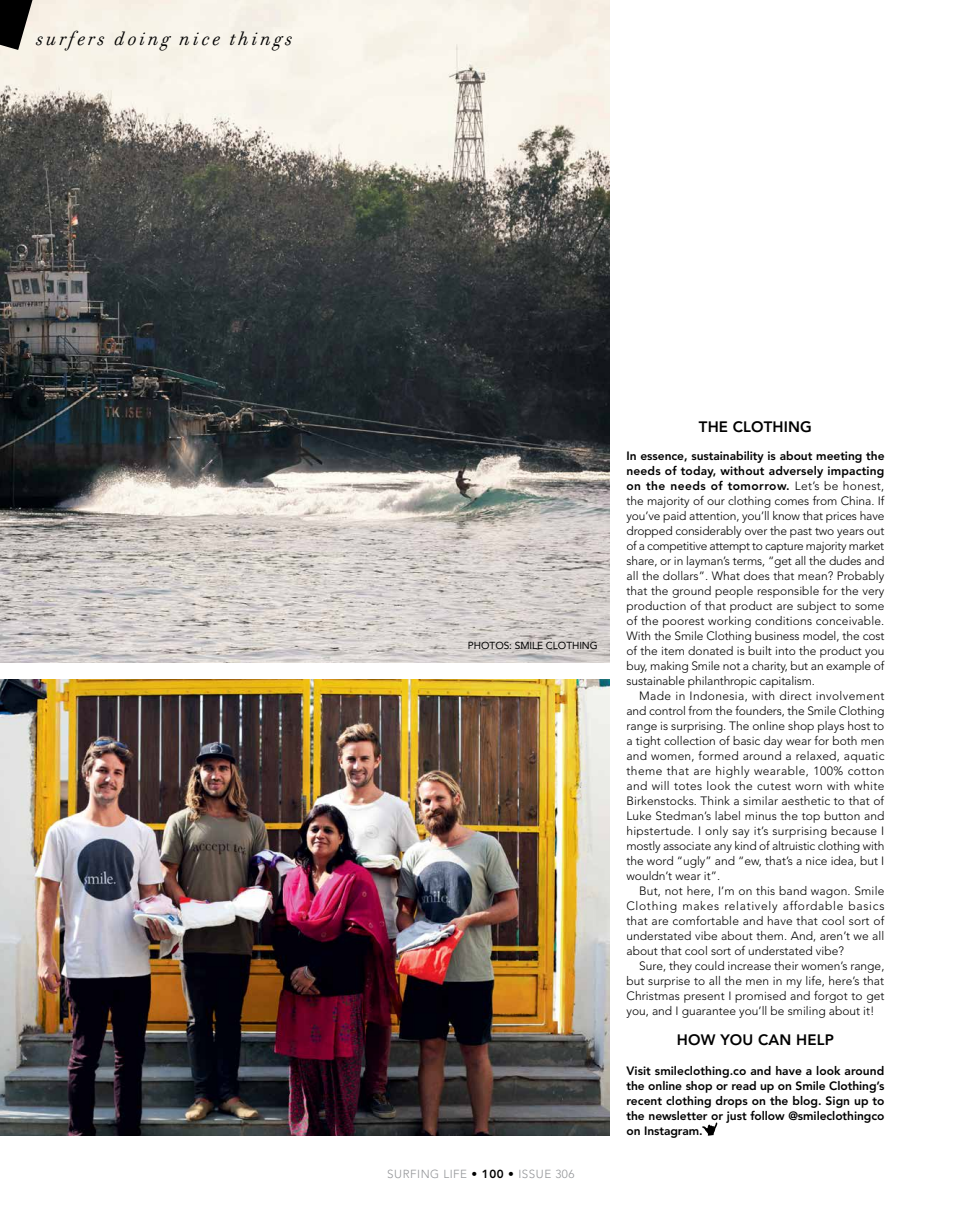
<style>
.page{position:relative;width:978px;height:1212px;background:#fff}
.page>*{position:absolute;margin:0;border:0;box-sizing:border-box;transform-origin:0 0}
.t1{font:italic 21px "Filosofia OT";color:#000}
.t2{font:800 15px "Avenir LT Std";letter-spacing:.01em;color:#000}
.t3{font:300 12px/15px "Avenir LT Std";color:#000;text-align:justify}
.t4{font:800 12px/15px "Avenir LT Std";letter-spacing:-.005em;color:#000;text-align:justify}
.t5{font:300 11.7px "Avenir LT Std";letter-spacing:.045em;color:#939598}
.t6{font:10.2px "Avenir LT Std";letter-spacing:-.005em;color:#000}
.s1{font-weight:800;color:#000}
.s2{font-weight:800}
</style>
<div class="page">
<img style="left:0;top:0;width:609px;height:663px">
<img style="left:0;top:680px;width:609px;height:455px">
<svg style="left:0;top:0;width:32px;height:50px;background:#3a3936"></svg>
<svg style="left:702px;top:1122px;width:15px;height:14px"></svg>
<h1 class="t1" style="left:36px;top:28px;width:262px">surfers doing nice things</h1>
<p class="t6" style="left:468px;top:639px;width:131px">PHOTOS: SMILE CLOTHING</p>
<p class="t5" style="left:387px;top:1167px;width:189px">SURFING LIFE <span class="s1">• 100 •</span> ISSUE 306</p>
<p class="t2" style="left:699px;top:418px;width:115px">THE CLOTHING</p>
<p class="t3" style="left:626px;top:448px;width:260px"><span class="s2">In essence, sustainability is about meeting the needs of today, without adversely impacting on the needs of tomorrow.</span> Let’s be honest, the majority of our clothing comes from China. If you’ve paid attention, you’ll know that prices have dropped considerably over the past two years out of a competitive attempt to capture majority market share, or in layman’s terms, “get all the dudes and all the dollars”. What does that mean? Probably that the ground people responsible for the very production of that product are subject to some of the poorest working conditions conceivable.<br>With the Smile Clothing business model, the cost of the item donated is built into the product you buy, making Smile not a charity, but an example of sustainable philanthropic capitalism.</p>
<p class="t3" style="left:626px;top:688px;width:260px;text-indent:13px">Made in Indonesia, with direct involvement and control from the founders, the Smile Clothing range is surprising. The online shop plays host to a tight collection of basic day wear for both men and women, formed around a relaxed, aquatic theme that are highly wearable, 100% cotton and will totes look the cutest worn with white Birkenstocks. Think a similar aesthetic to that of Luke Stedman’s label minus the top button and hipstertude. I only say it’s surprising because I mostly associate any kind of altruistic clothing with the word “ugly” and “ew, that’s a nice idea, but I wouldn’t wear it”.</p>
<p class="t3" style="left:626px;top:883px;width:259px;text-indent:13px">But, not here, I’m on this band wagon. Smile Clothing makes relatively affordable basics that are comfortable and have that cool sort of understated vibe about them. And, aren’t we all about that cool sort of understated vibe?</p>
<p class="t3" style="left:626px;top:958px;width:260px;text-indent:13px">Sure, they could increase their women’s range, but surprise to all the men in my life, here’s that Christmas present I promised and forgot to get you, and I guarantee you’ll be smiling about it!</p>
<p class="t2" style="left:677px;top:1031px;width:158px">HOW YOU CAN HELP</p>
<p class="t4" style="left:626px;top:1063px;width:260px">Visit smileclothing.co and have a look around the online shop or read up on Smile Clothing’s recent clothing drops on the blog. Sign up to the newsletter or just follow @smileclothingco on Instagram.</p>
</div>
